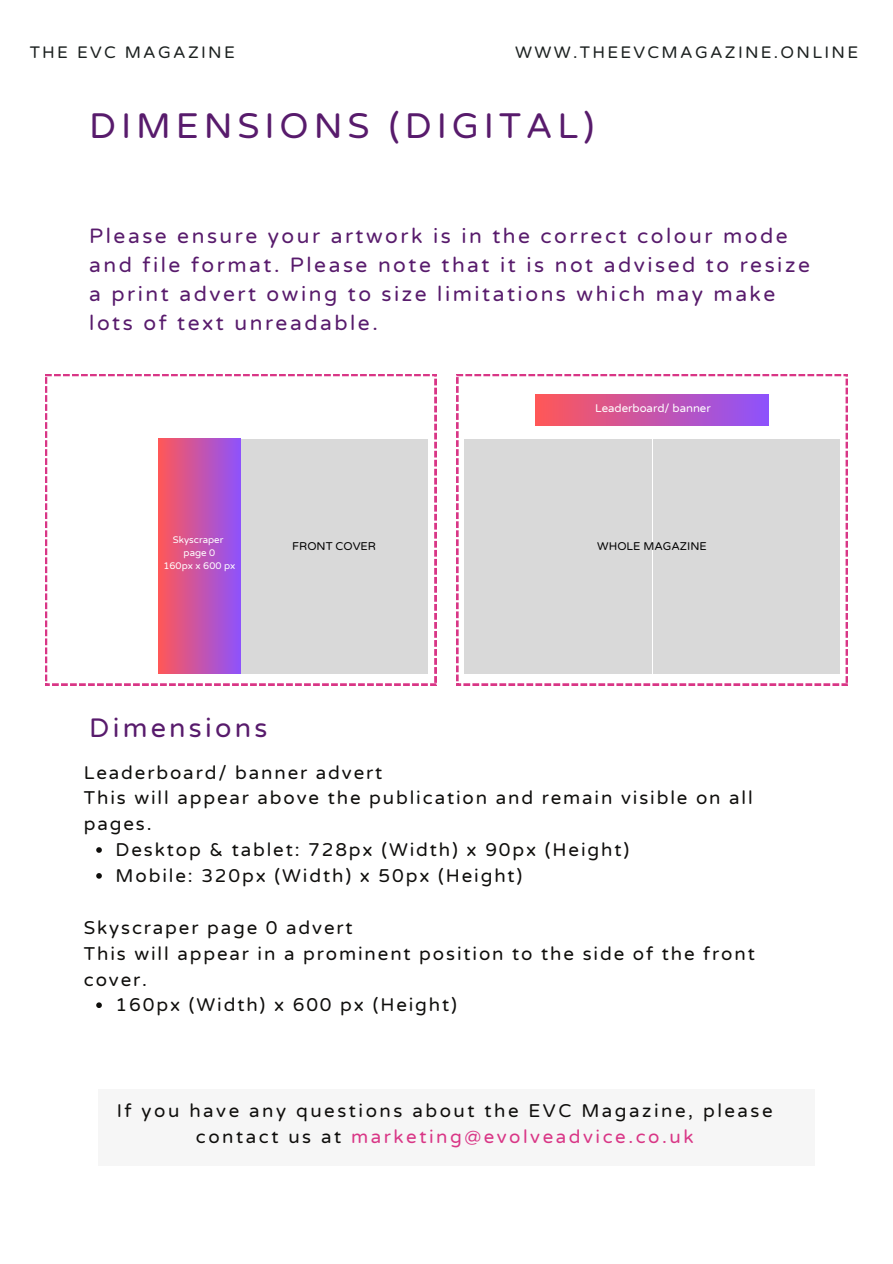
<style>
.page{position:relative;width:893px;height:1264px;background:#fff}
.page>*{position:absolute;margin:0;border:0;box-sizing:border-box;transform-origin:0 0}
.t1{font:36px "Varela Round";letter-spacing:.135em;color:#581b6c}
.t2{font:27px "Varela Round";letter-spacing:.12em;color:#581b6c}
.t3{font:21px/29.2px "Varela Round";letter-spacing:.12em;color:#581b6c}
.t4{font:18.6px/25.8px "Varela Round";letter-spacing:.1em;color:#0f0e0c}
.t5{font:18.6px/25.8px "Varela Round";letter-spacing:.135em;color:#0f0e0c;text-align:center}
.t6{font:16.8px "Varela Round";letter-spacing:.135em;color:#1c2120}
.t7{font:11.4px "Varela Round";color:#000}
.t8{font:11.4px "Varela Round";color:#fff}
.t9{font:9.6px "Varela Round";color:#fff}
.s1{color:#d93686}
</style>
<div class="page">
<div style="left:99px;top:1089px;width:715px;height:77px;background:#f6f6f6"></div>
<svg style="left:96px;top:847px;width:6px;height:5px"></svg>
<svg style="left:96px;top:873px;width:6px;height:5px"></svg>
<svg style="left:96px;top:1002px;width:6px;height:6px"></svg>
<svg style="left:45px;top:374px;width:391px;height:311px"></svg>
<div style="left:241px;top:439px;width:186px;height:234px;background:#d9d9d9"></div>
<svg style="left:456px;top:374px;width:391px;height:311px;fill:#d9d9d9"></svg>
<div style="left:464px;top:439px;width:188px;height:234px;background:#d9d9d9"></div>
<div style="left:158px;top:439px;width:82px;height:234px;background:linear-gradient(to right,#ff5756,#9052f9)"></div>
<div style="left:535px;top:395px;width:233px;height:31px;background:linear-gradient(to right,#ff5756,#8d52fd)"></div>
<p class="t6" style="left:30px;top:42px;width:206px">THE EVC MAGAZINE</p>
<p class="t6" style="left:515px;top:42px;width:344px">WWW.THEEVCMAGAZINE.ONLINE</p>
<p class="t1" style="left:89px;top:105px;width:506px">DIMENSIONS (DIGITAL)</p>
<p class="t3" style="left:89px;top:221px;width:722px">Please ensure your artwork is in the correct colour mode and file format. Please note that it is not advised to resize a print advert owing to size limitations which may make lots of text unreadable.</p>
<p class="t9" style="left:173px;top:534px;width:52px">Skyscraper</p>
<p class="t9" style="left:183px;top:547px;width:33px">page 0</p>
<p class="t9" style="left:163px;top:560px;width:73px">160px x 600 px</p>
<p class="t7" style="left:292px;top:539px;width:85px">FRONT COVER</p>
<p class="t2" style="left:89px;top:712px;width:180px">Dimensions</p>
<p class="t8" style="left:595px;top:401px;width:117px">Leaderboard/ banner</p>
<p class="t7" style="left:597px;top:539px;width:111px">WHOLE MAGAZINE</p>
<p class="t4" style="left:84px;top:759px;width:300px">Leaderboard/ banner advert</p>
<p class="t4" style="left:84px;top:785px;width:670px">This will appear above the publication and remain visible on all pages.</p>
<p class="t4" style="left:116px;top:837px;width:515px">Desktop &amp; tablet: 728px (Width) x 90px (Height)</p>
<p class="t4" style="left:116px;top:863px;width:408px">Mobile: 320px (Width) x 50px (Height)</p>
<p class="t4" style="left:84px;top:915px;width:270px">Skyscraper page 0 advert</p>
<p class="t4" style="left:84px;top:940px;width:672px">This will appear in a prominent position to the side of the front cover.</p>
<p class="t4" style="left:116px;top:992px;width:343px">160px (Width) x 600 px (Height)</p>
<p class="t5" style="left:117px;top:1098px;width:657px">If you have any questions about the EVC Magazine, please contact us at <span class="s1">marketing@evolveadvice.co.uk</span></p>
</div>
